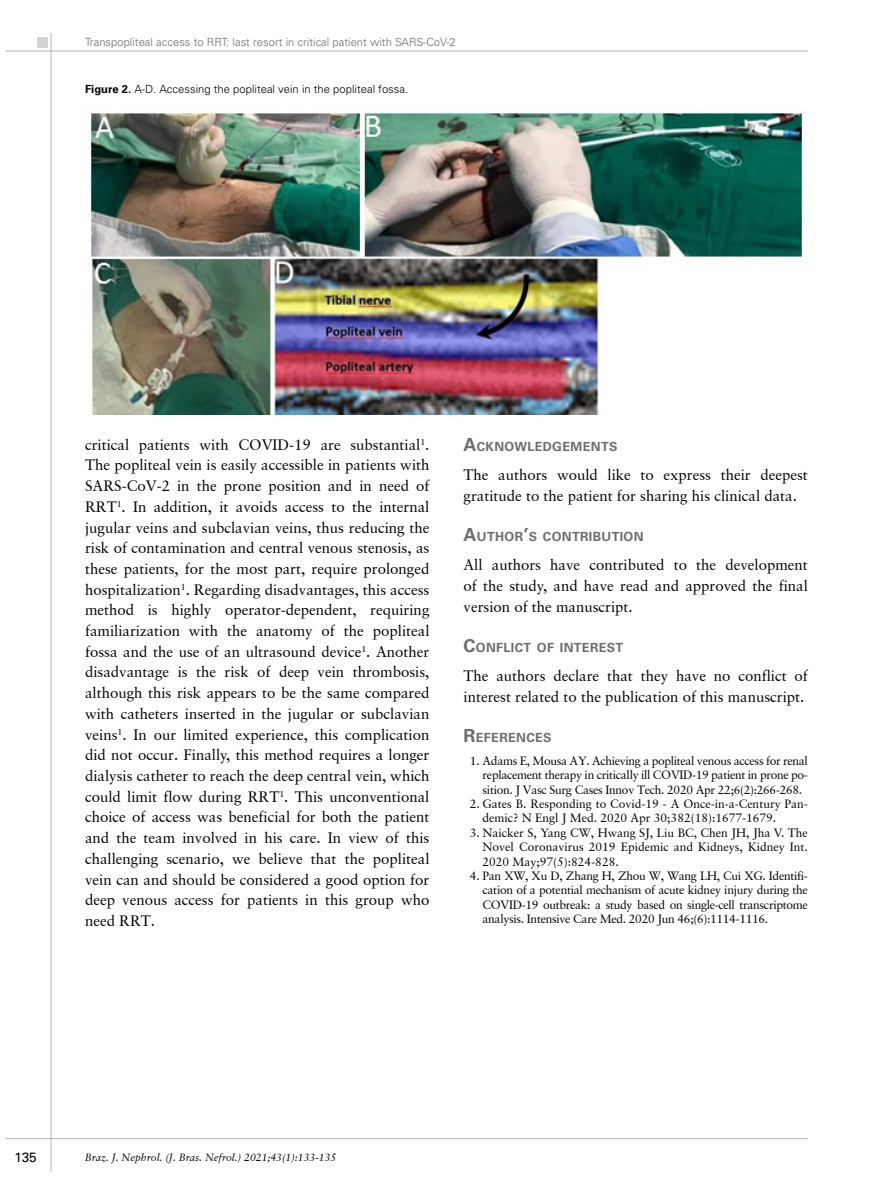
<style>
.page{position:relative;width:893px;height:1191px;background:#fff}
.page>*{position:absolute;margin:0;border:0;box-sizing:border-box;transform-origin:0 0}
.t1{font:15px/20.7px "Garamond Retrospective S Si";color:#000;text-align:justify}
.t2{font:13.5px "Univers LT Std";color:#000}
.t3{font:700 12.6px "Univers LT Std";letter-spacing:.03em;color:#6d6e71}
.t4{font:12px/14.4px "Garamond Retrospective S Si";color:#000;text-align:justify}
.t5{font:300 11.25px "Univers LT Std";color:#6d6e71}
.t6{font:300 11.25px "Univers LT Std";color:#000}
.t7{font:italic 10.5px "Garamond Retrospective S Si";color:#000}
.s1{font-weight:700}
.s2{font-size:18px}
</style>
<div class="page">
<div style="left:37px;top:37px;width:11px;height:11px;background:#d1d3d4"></div>
<hr style="left:6px;top:51px;width:802px;height:1px;background:#b1b4b6">
<hr style="left:51px;top:33px;width:1px;height:1138px;background:#b1b4b6">
<hr style="left:6px;top:1138px;width:802px;height:1px;background:#b1b4b6">
<img style="left:89px;top:109px;width:715px;height:305px">
<p class="t5" style="left:85px;top:36px;width:372px">Transpopliteal access to RRT: last resort in critical patient with SARS-CoV-2</p>
<p class="t6" style="left:85px;top:82px;width:325px"><span class="s1">Figure 2.</span> A-D. Accessing the popliteal vein in the popliteal fossa.</p>
<p class="t1" style="left:85px;top:434px;width:346px">critical patients with COVID-19 are substantial<sup>1</sup>.<br>The popliteal vein is easily accessible in patients with SARS-CoV-2 in the prone position and in need of RRT<sup>1</sup>. In addition, it avoids access to the internal jugular veins and subclavian veins, thus reducing the risk of contamination and central venous stenosis, as these patients, for the most part, require prolonged hospitalization<sup>1</sup>. Regarding disadvantages, this access method is highly operator-dependent, requiring familiarization with the anatomy of the popliteal fossa and the use of an ultrasound device<sup>1</sup>. Another disadvantage is the risk of deep vein thrombosis, although this risk appears to be the same compared with catheters inserted in the jugular or subclavian veins<sup>1</sup>. In our limited experience, this complication did not occur. Finally, this method requires a longer dialysis catheter to reach the deep central vein, which could limit flow during RRT<sup>1</sup>. This unconventional choice of access was beneficial for both the patient and the team involved in his care. In view of this challenging scenario, we believe that the popliteal vein can and should be considered a good option for deep venous access for patients in this group who need RRT.</p>
<p class="t3" style="left:463px;top:439px;width:155px"><span class="s2">A</span>CKNOWLEDGEMENTS</p>
<p class="t1" style="left:463px;top:464px;width:346px">The authors would like to express their deepest gratitude to the patient for sharing his clinical data.</p>
<p class="t3" style="left:463px;top:529px;width:182px"><span class="s2">A</span>UTHOR<span class="s2">’</span>S CONTRIBUTION</p>
<p class="t1" style="left:463px;top:554px;width:346px">All authors have contributed to the development of the study, and have read and approved the final version of the manuscript.</p>
<p class="t3" style="left:463px;top:640px;width:161px"><span class="s2">C</span>ONFLICT OF INTEREST</p>
<p class="t1" style="left:463px;top:665px;width:346px">The authors declare that they have no conflict of interest related to the publication of this manuscript.</p>
<p class="t3" style="left:463px;top:730px;width:90px"><span class="s2">R</span>EFERENCES</p>
<p class="t4" style="left:483px;top:753px;width:327px;text-indent:-13px">1. Adams E, Mousa AY. Achieving a popliteal venous access for renal replacement therapy in critically ill COVID-19 patient in prone po&shy;sition. J Vasc Surg Cases Innov Tech. 2020 Apr 22;6(2):266-268.</p>
<p class="t4" style="left:483px;top:796px;width:327px;text-indent:-13px">2. Gates B. Responding to Covid-19 - A Once-in-a-Century Pan&shy;demic? N Engl J Med. 2020 Apr 30;382(18):1677-1679.</p>
<p class="t4" style="left:483px;top:825px;width:327px;text-indent:-13px">3. Naicker S, Yang CW, Hwang SJ, Liu BC, Chen JH, Jha V. The Novel Coronavirus 2019 Epidemic and Kidneys, Kidney Int.<br>2020 May;97(5):824-828.</p>
<p class="t4" style="left:483px;top:868px;width:327px;text-indent:-13px">4. Pan XW, Xu D, Zhang H, Zhou W, Wang LH, Cui XG. Identifi&shy;cation of a potential mechanism of acute kidney injury during the COVID-19 outbreak: a study based on single-cell transcriptome analysis. Intensive Care Med. 2020 Jun 46;(6):1114-1116.</p>
<p class="t2" style="left:14px;top:1149px;width:24px">135</p>
<p class="t7" style="left:85px;top:1151px;width:253px">Braz. J. Nephrol. (J. Bras. Nefrol.) 2021;43(1):133-135</p>
</div>
